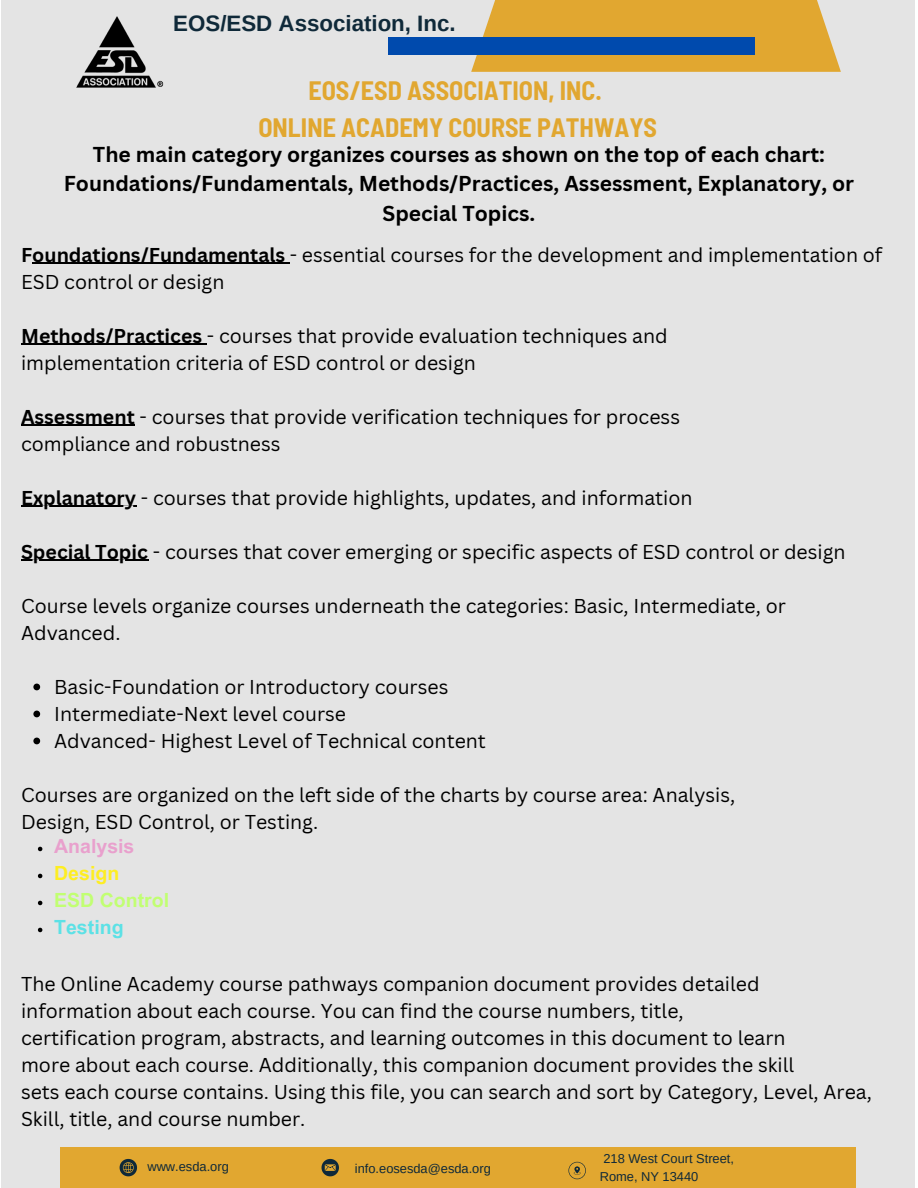
<style>
.page{position:relative;width:918px;height:1188px;background:#fff}
.page>*{position:absolute;margin:0;border:0;box-sizing:border-box;transform-origin:0 0}
.t1{font:700 semi-condensed 25.95px/36.5px "Barlow";color:#e1a730;text-align:center}
.t2{font:700 22.35px "Arimo";color:#0f2939}
.t3{font:700 21px/29.2px "Canva Sans";color:#000;text-align:center}
.t4{font:19.5px/27px "Canva Sans";color:#000}
.t5{font:700 19.5px "Arial MT Pro";color:#c1ff72}
.t6{font:700 19.5px "Arial MT Pro";color:#e9a0cd}
.t7{font:700 19.5px "Arial MT Pro";color:#5ce1e6}
.t8{font:700 19.5px "Arial MT Pro";color:#feee22}
.t9{font:12.9px/17.1px "Arimo";color:#0f2939}
.s1{font-weight:700}
</style>
<div class="page">
<div style="left:1px;top:0;width:914px;height:1188px;background:#e4e4e4"></div>
<div style="left:60px;top:1147px;width:796px;height:41px;background:#e1a730"></div>
<svg style="left:120px;top:1159px;width:17px;height:17px"></svg>
<svg style="left:322px;top:1159px;width:17px;height:17px"></svg>
<svg style="left:568px;top:1162px;width:18px;height:17px"></svg>
<svg style="left:471px;top:0;width:370px;height:72px;background:#e1ab3d"></svg>
<div style="left:388px;top:37px;width:367px;height:18px;background:#004aad"></div>
<img style="left:76px;top:16px;width:88px;height:72px">
<hr style="left:32px;top:263px;width:258px;height:1px;background:#000">
<hr style="left:21px;top:344px;width:186px;height:1px;background:#000">
<hr style="left:21px;top:425px;width:114px;height:1px;background:#000">
<hr style="left:21px;top:506px;width:115px;height:1px;background:#000">
<hr style="left:21px;top:560px;width:127px;height:1px;background:#000">
<svg style="left:33px;top:684px;width:7px;height:6px"></svg>
<svg style="left:33px;top:711px;width:7px;height:6px"></svg>
<svg style="left:33px;top:738px;width:7px;height:6px"></svg>
<svg style="left:38px;top:847px;width:4px;height:4px"></svg>
<svg style="left:38px;top:874px;width:4px;height:4px"></svg>
<svg style="left:38px;top:901px;width:4px;height:4px"></svg>
<svg style="left:38px;top:928px;width:4px;height:4px"></svg>
<h2 class="t2" style="left:173px;top:11px;width:284px">EOS/ESD Association, Inc.</h2>
<p class="t1" style="left:258px;top:72px;width:400px">EOS/ESD ASSOCIATION, INC.<br>ONLINE ACADEMY COURSE PATHWAYS</p>
<p class="t3" style="left:64px;top:139px;width:792px">The main category organizes courses as shown on the top of each chart:<br>Foundations/Fundamentals, Methods/Practices, Assessment, Explanatory, or<br>Special Topics.</p>
<h3 class="t4" style="left:21px;top:241px;width:863px"><span class="s1">Foundations/Fundamentals</span> - essential courses for the development and implementation of<br>ESD control or design</h3>
<h3 class="t4" style="left:21px;top:322px;width:648px"><span class="s1">Methods/Practices</span> - courses that provide evaluation techniques and implementation criteria of ESD control or design</h3>
<h3 class="t4" style="left:21px;top:403px;width:661px"><span class="s1">Assessment</span> - courses that provide verification techniques for process compliance and robustness</h3>
<h3 class="t4" style="left:21px;top:484px;width:673px"><span class="s1">Explanatory</span> - courses that provide highlights, updates, and information</h3>
<h3 class="t4" style="left:21px;top:538px;width:826px"><span class="s1">Special Topic</span> - courses that cover emerging or specific aspects of ESD control or design</h3>
<h3 class="t4" style="left:21px;top:592px;width:766px">Course levels organize courses underneath the categories: Basic, Intermediate, or<br>Advanced.</h3>
<p class="t4" style="left:54px;top:673px;width:396px">Basic-Foundation or Introductory courses</p>
<p class="t4" style="left:54px;top:700px;width:293px">Intermediate-Next level course</p>
<p class="t4" style="left:54px;top:727px;width:433px">Advanced- Highest Level of Technical content</p>
<h3 class="t4" style="left:21px;top:781px;width:716px">Courses are organized on the left side of the charts by course area: Analysis,<br>Design, ESD Control, or Testing.</h3>
<p class="t6" style="left:54px;top:839px;width:82px">Analysis</p>
<p class="t8" style="left:54px;top:866px;width:67px">Design</p>
<p class="t5" style="left:54px;top:893px;width:116px">ESD Control</p>
<p class="t7" style="left:54px;top:920px;width:71px">Testing</p>
<h3 class="t4" style="left:21px;top:970px;width:852px">The Online Academy course pathways companion document provides detailed information about each course. You can find the course numbers, title,<br>certification program, abstracts, and learning outcomes in this document to learn<br>more about each course. Additionally, this companion document provides the skill<br>sets each course contains. Using this file, you can search and sort by Category, Level, Area, Skill, title, and course number.</h3>
<p class="t9" style="left:147px;top:1157px;width:83px">www.esda.org</p>
<h4 class="t9" style="left:355px;top:1160px;width:138px">info.eosesda@esda.org</h4>
<h1 class="t9" style="left:600px;top:1150px;width:136px">218 West Court Street,<br>Rome, NY 13440</h1>
</div>
